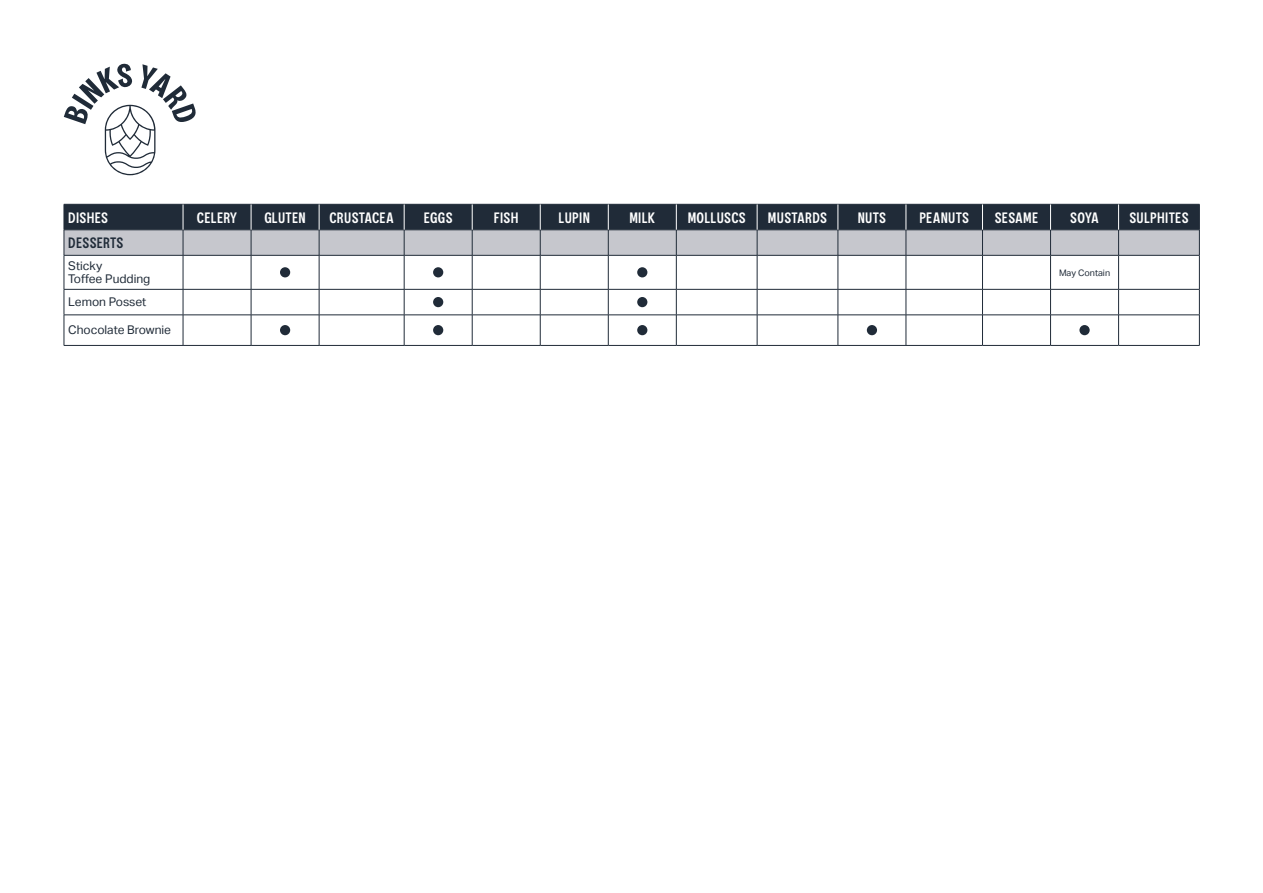
<style>
.page{position:relative;width:1263px;height:893px;background:#fff}
.page>*{position:absolute;margin:0;border:0;box-sizing:border-box;transform-origin:0 0}
.t1{font:15px "Plakat Grotesk";letter-spacing:.02em;color:#fff}
.t2{font:15px "Plakat Grotesk";letter-spacing:.02em;color:#202b38}
.t3{font:12px/13.5px "Aktiv Grotesk";color:#202b38}
.t4{font:9px "Aktiv Grotesk";color:#202b38}
</style>
<div class="page">
<svg style="left:64px;top:63px;width:132px;height:112px"></svg>
<hr style="left:64px;top:255px;width:119px;height:1px;background:#202b38">
<hr style="left:64px;top:255px;width:1px;height:34px;background:#202b38">
<hr style="left:183px;top:255px;width:68px;height:1px;background:#202b38">
<hr style="left:183px;top:255px;width:1px;height:34px;background:#202b38">
<hr style="left:251px;top:255px;width:68px;height:1px;background:#202b38">
<hr style="left:251px;top:255px;width:1px;height:34px;background:#202b38">
<hr style="left:319px;top:255px;width:85px;height:1px;background:#202b38">
<hr style="left:319px;top:255px;width:1px;height:34px;background:#202b38">
<hr style="left:404px;top:255px;width:68px;height:1px;background:#202b38">
<hr style="left:404px;top:255px;width:1px;height:34px;background:#202b38">
<hr style="left:472px;top:255px;width:68px;height:1px;background:#202b38">
<hr style="left:472px;top:255px;width:1px;height:34px;background:#202b38">
<hr style="left:540px;top:255px;width:68px;height:1px;background:#202b38">
<hr style="left:540px;top:255px;width:1px;height:34px;background:#202b38">
<hr style="left:608px;top:255px;width:68px;height:1px;background:#202b38">
<hr style="left:608px;top:255px;width:1px;height:34px;background:#202b38">
<hr style="left:676px;top:255px;width:81px;height:1px;background:#202b38">
<hr style="left:676px;top:255px;width:1px;height:34px;background:#202b38">
<hr style="left:757px;top:255px;width:81px;height:1px;background:#202b38">
<hr style="left:757px;top:255px;width:1px;height:34px;background:#202b38">
<hr style="left:838px;top:255px;width:68px;height:1px;background:#202b38">
<hr style="left:838px;top:255px;width:1px;height:34px;background:#202b38">
<hr style="left:906px;top:255px;width:76px;height:1px;background:#202b38">
<hr style="left:906px;top:255px;width:1px;height:34px;background:#202b38">
<hr style="left:982px;top:255px;width:68px;height:1px;background:#202b38">
<hr style="left:982px;top:255px;width:1px;height:34px;background:#202b38">
<hr style="left:1050px;top:255px;width:68px;height:1px;background:#202b38">
<hr style="left:1050px;top:255px;width:1px;height:34px;background:#202b38">
<hr style="left:1118px;top:255px;width:81px;height:1px;background:#202b38">
<hr style="left:1118px;top:255px;width:1px;height:34px;background:#202b38">
<hr style="left:1199px;top:255px;width:1px;height:34px;background:#202b38">
<hr style="left:64px;top:289px;width:119px;height:1px;background:#202b38">
<svg style="left:64px;top:290px;width:1px;height:25px"></svg>
<hr style="left:183px;top:289px;width:68px;height:1px;background:#202b38">
<svg style="left:183px;top:290px;width:1px;height:25px"></svg>
<hr style="left:251px;top:289px;width:68px;height:1px;background:#202b38">
<svg style="left:251px;top:290px;width:1px;height:25px"></svg>
<hr style="left:319px;top:289px;width:85px;height:1px;background:#202b38">
<svg style="left:319px;top:290px;width:1px;height:25px"></svg>
<hr style="left:404px;top:289px;width:68px;height:1px;background:#202b38">
<svg style="left:404px;top:290px;width:1px;height:25px"></svg>
<hr style="left:472px;top:289px;width:68px;height:1px;background:#202b38">
<svg style="left:472px;top:290px;width:1px;height:25px"></svg>
<hr style="left:540px;top:289px;width:68px;height:1px;background:#202b38">
<svg style="left:540px;top:290px;width:1px;height:25px"></svg>
<hr style="left:608px;top:289px;width:68px;height:1px;background:#202b38">
<svg style="left:608px;top:290px;width:1px;height:25px"></svg>
<hr style="left:676px;top:289px;width:81px;height:1px;background:#202b38">
<svg style="left:676px;top:290px;width:1px;height:25px"></svg>
<hr style="left:757px;top:289px;width:81px;height:1px;background:#202b38">
<svg style="left:757px;top:290px;width:1px;height:25px"></svg>
<hr style="left:838px;top:289px;width:68px;height:1px;background:#202b38">
<svg style="left:838px;top:290px;width:1px;height:25px"></svg>
<hr style="left:906px;top:289px;width:76px;height:1px;background:#202b38">
<svg style="left:906px;top:290px;width:1px;height:25px"></svg>
<hr style="left:982px;top:289px;width:68px;height:1px;background:#202b38">
<svg style="left:982px;top:290px;width:1px;height:25px"></svg>
<hr style="left:1050px;top:289px;width:68px;height:1px;background:#202b38">
<svg style="left:1050px;top:290px;width:1px;height:25px"></svg>
<hr style="left:1118px;top:289px;width:81px;height:1px;background:#202b38">
<svg style="left:1118px;top:290px;width:1px;height:25px"></svg>
<svg style="left:1199px;top:290px;width:1px;height:25px"></svg>
<hr style="left:64px;top:315px;width:119px;height:1px;background:#202b38">
<hr style="left:64px;top:315px;width:1px;height:30px;background:#202b38">
<hr style="left:183px;top:315px;width:68px;height:1px;background:#202b38">
<hr style="left:183px;top:315px;width:1px;height:30px;background:#202b38">
<hr style="left:251px;top:315px;width:68px;height:1px;background:#202b38">
<hr style="left:251px;top:315px;width:1px;height:30px;background:#202b38">
<hr style="left:319px;top:315px;width:85px;height:1px;background:#202b38">
<hr style="left:319px;top:315px;width:1px;height:30px;background:#202b38">
<hr style="left:404px;top:315px;width:68px;height:1px;background:#202b38">
<hr style="left:404px;top:315px;width:1px;height:30px;background:#202b38">
<hr style="left:472px;top:315px;width:68px;height:1px;background:#202b38">
<hr style="left:472px;top:315px;width:1px;height:30px;background:#202b38">
<hr style="left:540px;top:315px;width:68px;height:1px;background:#202b38">
<hr style="left:540px;top:315px;width:1px;height:30px;background:#202b38">
<hr style="left:608px;top:315px;width:68px;height:1px;background:#202b38">
<hr style="left:608px;top:315px;width:1px;height:30px;background:#202b38">
<hr style="left:676px;top:315px;width:81px;height:1px;background:#202b38">
<hr style="left:676px;top:315px;width:1px;height:30px;background:#202b38">
<hr style="left:757px;top:315px;width:81px;height:1px;background:#202b38">
<hr style="left:757px;top:315px;width:1px;height:30px;background:#202b38">
<hr style="left:838px;top:315px;width:68px;height:1px;background:#202b38">
<hr style="left:838px;top:315px;width:1px;height:30px;background:#202b38">
<hr style="left:906px;top:315px;width:76px;height:1px;background:#202b38">
<hr style="left:906px;top:315px;width:1px;height:30px;background:#202b38">
<hr style="left:982px;top:315px;width:68px;height:1px;background:#202b38">
<hr style="left:982px;top:315px;width:1px;height:30px;background:#202b38">
<hr style="left:1050px;top:315px;width:68px;height:1px;background:#202b38">
<hr style="left:1050px;top:315px;width:1px;height:30px;background:#202b38">
<hr style="left:1118px;top:315px;width:81px;height:1px;background:#202b38">
<hr style="left:1118px;top:315px;width:1px;height:30px;background:#202b38">
<hr style="left:1199px;top:315px;width:1px;height:30px;background:#202b38">
<hr style="left:64px;top:345px;width:119px;height:1px;background:#202b38">
<hr style="left:183px;top:345px;width:68px;height:1px;background:#202b38">
<hr style="left:251px;top:345px;width:68px;height:1px;background:#202b38">
<hr style="left:319px;top:345px;width:85px;height:1px;background:#202b38">
<hr style="left:404px;top:345px;width:68px;height:1px;background:#202b38">
<hr style="left:472px;top:345px;width:68px;height:1px;background:#202b38">
<hr style="left:540px;top:345px;width:68px;height:1px;background:#202b38">
<hr style="left:608px;top:345px;width:68px;height:1px;background:#202b38">
<hr style="left:676px;top:345px;width:81px;height:1px;background:#202b38">
<hr style="left:757px;top:345px;width:81px;height:1px;background:#202b38">
<hr style="left:838px;top:345px;width:68px;height:1px;background:#202b38">
<hr style="left:906px;top:345px;width:76px;height:1px;background:#202b38">
<hr style="left:982px;top:345px;width:68px;height:1px;background:#202b38">
<hr style="left:1050px;top:345px;width:68px;height:1px;background:#202b38">
<hr style="left:1118px;top:345px;width:81px;height:1px;background:#202b38">
<svg style="left:64px;top:204px;width:1136px;height:51px;background:#707680"></svg>
<div style="left:280px;top:267px;width:10px;height:10px;background:#202b38;border-radius:50%"></div>
<div style="left:433px;top:267px;width:10px;height:10px;background:#202b38;border-radius:50%"></div>
<div style="left:637px;top:267px;width:10px;height:10px;background:#202b38;border-radius:50%"></div>
<div style="left:433px;top:297px;width:10px;height:10px;background:#202b38;border-radius:50%"></div>
<div style="left:637px;top:297px;width:10px;height:10px;background:#202b38;border-radius:50%"></div>
<div style="left:280px;top:325px;width:10px;height:10px;background:#202b38;border-radius:50%"></div>
<div style="left:433px;top:325px;width:10px;height:10px;background:#202b38;border-radius:50%"></div>
<div style="left:637px;top:325px;width:10px;height:10px;background:#202b38;border-radius:50%"></div>
<div style="left:867px;top:325px;width:10px;height:10px;background:#202b38;border-radius:50%"></div>
<div style="left:1079px;top:325px;width:11px;height:10px;background:#202b38;border-radius:50%"></div>
<p class="t1" style="left:68px;top:209px;width:41px">DISHES</p>
<p class="t1" style="left:197px;top:209px;width:42px">CELERY</p>
<p class="t1" style="left:264px;top:209px;width:43px">GLUTEN</p>
<p class="t1" style="left:329px;top:209px;width:66px">CRUSTACEA</p>
<p class="t1" style="left:424px;top:209px;width:30px">EGGS</p>
<p class="t1" style="left:494px;top:209px;width:26px">FISH</p>
<p class="t1" style="left:559px;top:209px;width:33px">LUPIN</p>
<p class="t1" style="left:629px;top:209px;width:27px">MILK</p>
<p class="t1" style="left:688px;top:209px;width:60px">MOLLUSCS</p>
<p class="t1" style="left:768px;top:209px;width:61px">MUSTARDS</p>
<p class="t1" style="left:858px;top:209px;width:30px">NUTS</p>
<p class="t1" style="left:919px;top:209px;width:51px">PEANUTS</p>
<p class="t1" style="left:995px;top:209px;width:45px">SESAME</p>
<p class="t1" style="left:1070px;top:209px;width:30px">SOYA</p>
<p class="t1" style="left:1129px;top:209px;width:61px">SULPHITES</p>
<p class="t2" style="left:68px;top:234px;width:57px">DESSERTS</p>
<p class="t3" style="left:68px;top:259px;width:84px">Sticky<br>Toffee Pudding</p>
<p class="t4" style="left:1059px;top:267px;width:53px">May Contain</p>
<p class="t3" style="left:68px;top:295px;width:80px">Lemon Posset</p>
<p class="t3" style="left:68px;top:324px;width:104px">Chocolate Brownie</p>
</div>
